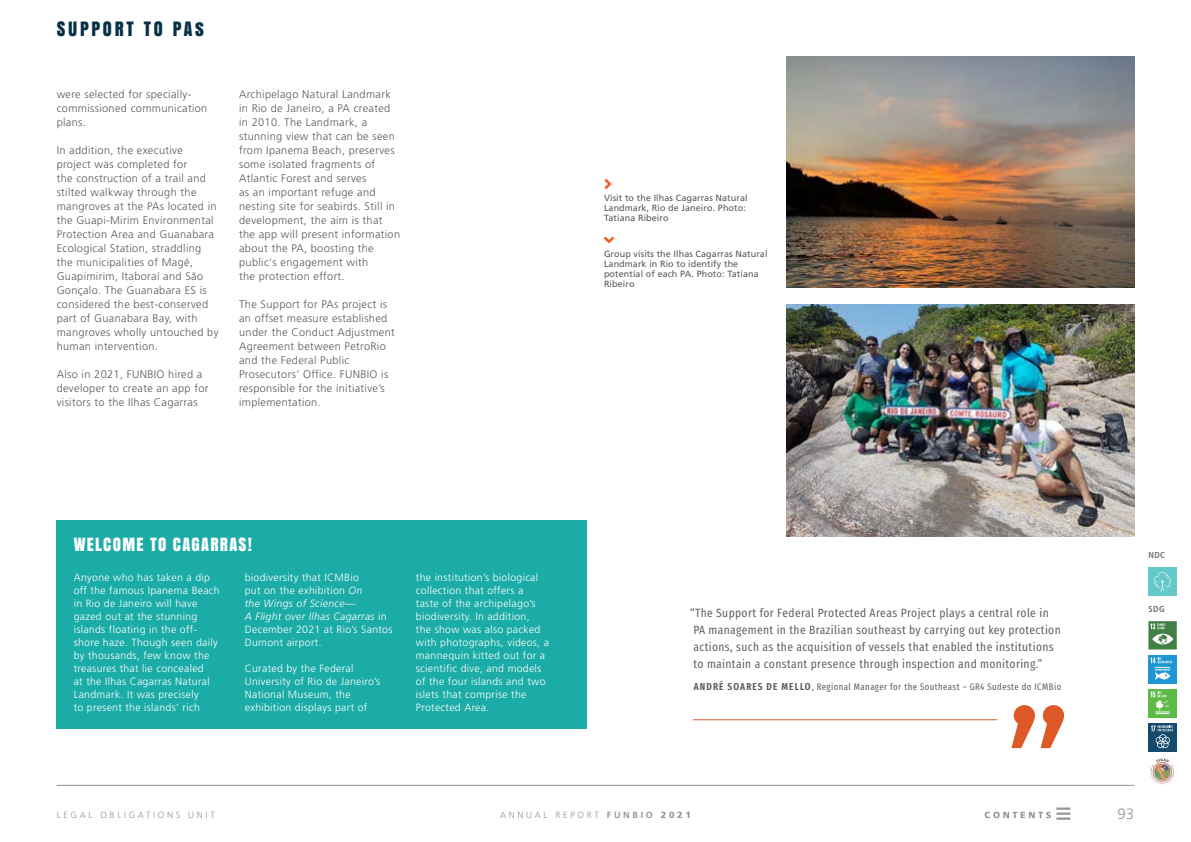
<style>
.page{position:relative;width:1191px;height:842px;background:#fff}
.page>*{position:absolute;margin:0;border:0;box-sizing:border-box;transform-origin:0 0}
.t1{font:18.5px "Anton";letter-spacing:.15em;color:#053046}
.t2{font:17px "Anton";letter-spacing:.075em;color:#fff}
.t3{font:16px "Font Awesome 5 Free Solid";color:#f15a22}
.t4{font:300 15px "Frutiger LT Std";color:#939598}
.t5{font:12px/17px "Fira Sans Condensed";letter-spacing:.03em;color:#58595b}
.t6{font:300 11px/14px "Frutiger LT Std";letter-spacing:.03em;color:#58595b}
.t7{font:300 10.5px/13px "Frutiger LT Std";letter-spacing:.03em;color:#fff}
.t8{font:9.5px "Fira Sans Compressed";letter-spacing:.05em;color:#58595b}
.t9{font:9px/10px "Frutiger LT Std";letter-spacing:.01em;color:#58595b}
.t10{font:300 9px "Frutiger LT Std";letter-spacing:.3em;color:#939598}
.t11{font:700 condensed 8.6px "Frutiger LT Std";letter-spacing:.05em;color:#6d6e71}
.s1{font-style:italic}
.s2{font-weight:600;font-size:10px}
.s3{font-weight:700}
.s4{font-weight:900}
</style>
<div class="page">
<hr style="left:57px;top:785px;width:1077px;height:1px;background:#939598">
<svg style="left:1056px;top:807px;width:14px;height:13px"></svg>
<svg style="left:984px;top:812px;width:66px;height:6px"></svg>
<img style="left:786px;top:57px;width:348px;height:231px">
<img style="left:786px;top:305px;width:348px;height:231px">
<div style="left:1148px;top:567px;width:28px;height:29px;background:#66c9c9"></div>
<svg style="left:1154px;top:571px;width:17px;height:21px"></svg>
<img style="left:1148px;top:757px;width:27px;height:29px">
<div style="left:57px;top:520px;width:530px;height:209px;background:#1baca7"></div>
<svg style="left:1011px;top:705px;width:53px;height:43px"></svg>
<hr style="left:693px;top:719px;width:303px;height:1px;background:#dd5928">
<div style="left:1148px;top:621px;width:28px;height:28px;background:#408045"></div>
<svg style="left:1150px;top:623px;width:23px;height:21px"></svg>
<div style="left:1148px;top:655px;width:28px;height:28px;background:#1d96d4"></div>
<svg style="left:1150px;top:657px;width:22px;height:22px"></svg>
<div style="left:1148px;top:689px;width:28px;height:28px;background:#5cba47"></div>
<svg style="left:1150px;top:691px;width:19px;height:23px"></svg>
<div style="left:1148px;top:723px;width:28px;height:28px;background:#144a6c"></div>
<svg style="left:1151px;top:725px;width:22px;height:23px"></svg>
<h1 class="t1" style="left:57px;top:14px;width:149px">SUPPORT TO PAs</h1>
<p class="t6" style="left:57px;top:87px;width:152px">were selected for specially&shy;commissioned communication plans.</p>
<p class="t6" style="left:57px;top:143px;width:163px">In addition, the executive project was completed for<br>the construction of a trail and stilted walkway through the mangroves at the PAs located in the Guapi-Mirim Environmental<br>Protection Area and Guanabara<br>Ecological Station, straddling the municipalities of Magé,<br>Guapimirim, Itaboraí and São<br>Gonçalo. The Guanabara ES is considered the best-conserved part of Guanabara Bay, with mangroves wholly untouched by human intervention.</p>
<p class="t6" style="left:57px;top:367px;width:153px">Also in 2021, FUNBIO hired a developer to create an app for visitors to the Ilhas Cagarras</p>
<p class="t6" style="left:239px;top:87px;width:162px">Archipelago Natural Landmark in Rio de Janeiro, a PA created in 2010. The Landmark, a stunning view that can be seen from Ipanema Beach, preserves some isolated fragments of<br>Atlantic Forest and serves<br>as an important refuge and nesting site for seabirds. Still in development, the aim is that the app will present information about the PA, boosting the public's engagement with<br>the protection effort.</p>
<p class="t6" style="left:239px;top:297px;width:157px">The Support for PAs project is an offset measure established under the Conduct Adjustment<br>Agreement between PetroRio and the Federal Public<br>Prosecutors’ Office. FUNBIO is responsible for the initiative’s implementation.</p>
<h3 class="t3" style="left:604px;top:176px;width:2px">■●▼</h3>
<p class="t9" style="left:604px;top:193px;width:145px">Visit to the Ilhas Cagarras Natural<br>Landmark, Rio de Janeiro. Photo:<br>Tatiana Ribeiro</p>
<h3 class="t3" style="left:604px;top:232px;width:11px">■●□■</h3>
<p class="t9" style="left:604px;top:249px;width:165px">Group visits the Ilhas Cagarras Natural<br>Landmark in Rio to identify the potential of each PA. Photo: Tatiana<br>Ribeiro</p>
<h2 class="t2" style="left:74px;top:531px;width:180px">WELCOME TO CAGARRAS!</h2>
<p class="t7" style="left:74px;top:571px;width:148px">Anyone who has taken a dip off the famous Ipanema Beach in Rio de Janeiro will have gazed out at the stunning islands floating in the off&shy;shore haze. Though seen daily by thousands, few know the treasures that lie concealed<br>at the Ilhas Cagarras Natural<br>Landmark. It was precisely<br>to present the islands’ rich</p>
<p class="t7" style="left:245px;top:571px;width:149px">biodiversity that ICMBio<br>put on the exhibition <span class="s1">On<br>the Wings of Science—<br>A Flight over Ilhas Cagarras</span> in<br>December 2021 at Rio’s Santos<br>Dumont airport.</p>
<p class="t7" style="left:245px;top:662px;width:137px">Curated by the Federal<br>University of Rio de Janeiro’s<br>National Museum, the exhibition displays part of</p>
<p class="t7" style="left:416px;top:571px;width:135px">the institution’s biological collection that offers a<br>taste of the archipelago’s biodiversity. In addition,<br>the show was also packed with photographs, videos, a mannequin kitted out for a scientific dive, and models of the four islands and two islets that comprise the<br>Protected Area.</p>
<p class="t5" style="left:690px;top:603px;width:372px">“The Support for Federal Protected Areas Project plays a central role in PA management in the Brazilian southeast by carrying out key protection actions, such as the acquisition of vessels that enabled the institutions to maintain a constant presence through inspection and monitoring.”</p>
<p class="t8" style="left:693px;top:680px;width:369px"><span class="s2">ANDRÉ SOARES DE MELLO</span>, Regional Manager for the Southeast – GR4 Sudeste do ICMBio</p>
<p class="t11" style="left:1148px;top:550px;width:18px">NDC</p>
<p class="t11" style="left:1148px;top:603px;width:18px">SDG</p>
<p class="t10" style="left:57px;top:810px;width:160px">LEGAL OBLIGATIONS UNIT</p>
<p class="t10" style="left:500px;top:810px;width:192px">ANNUAL REPORT <span class="s3">FUNBIO</span> <span class="s4">2021</span></p>
<h3 class="t4" style="left:1117px;top:805px;width:18px">93</h3>
</div>
